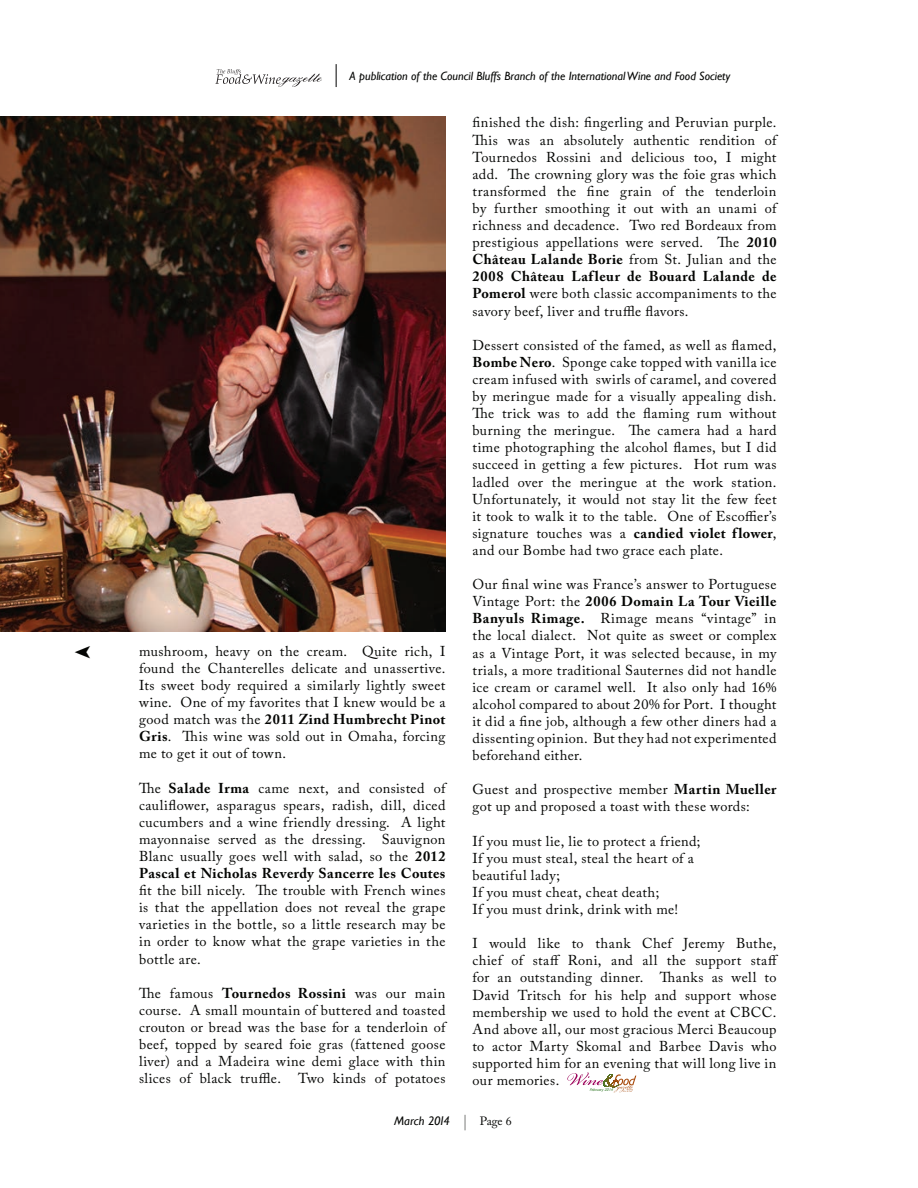
<style>
.page{position:relative;width:918px;height:1188px;background:#fff}
.page>*{position:absolute;margin:0;border:0;box-sizing:border-box;transform-origin:0 0}
.Body{font:14.25px/17.1px "Adobe Caslon Pro";letter-spacing:.025em;color:#040503;text-align:justify}
.t1{font:italic 12.3px "Gill Sans";color:#040503}
.t2{font:italic 12px "Gill Sans";color:#040503}
.t3{font:italic 4.05px "Gill Sans";color:#357b2b}
.s1{font-weight:700}
.s2{font-family:"Helvetica Neue";font-weight:100;font-style:normal;font-size:15.45px}
.s3{font-family:"Adobe Caslon Pro";font-style:normal;font-size:12px}
</style>
<div class="page">
<svg style="left:567px;top:1072px;width:69px;height:21px"></svg>
<img style="left:0;top:117px;width:446px;height:515px">
<svg style="left:215px;top:69px;width:107px;height:18px"></svg>
<svg style="left:336px;top:64px;width:1px;height:23px"></svg>
<p class="t2" style="left:350px;top:69px;width:382px">A publication of the Council Bluffs Branch of the International Wine and Food Society</p>
<p class="Body" style="left:139px;top:642px;width:308px">mushroom, heavy on the cream. Quite rich, I found the Chanterelles delicate and unassertive.<br>Its sweet body required a similarly lightly sweet wine. One of my favorites that I knew would be a good match was the <span class="s1">2011 Zind Humbrecht Pinot Gris</span>. This wine was sold out in Omaha, forcing me to get it out of town.</p>
<p class="Body" style="left:139px;top:779px;width:308px">The <span class="s1">Salade Irma</span> came next, and consisted of cauliflower, asparagus spears, radish, dill, diced cucumbers and a wine friendly dressing. A light mayonnaise served as the dressing. Sauvignon Blanc usually goes well with salad, so the <span class="s1">2012<br>Pascal et Nicholas Reverdy Sancerre les Coutes </span>fit the bill nicely. The trouble with French wines is that the appellation does not reveal the grape varieties in the bottle, so a little research may be in order to know what the grape varieties in the bottle are.</p>
<p class="Body" style="left:139px;top:984px;width:308px">The famous <span class="s1">Tournedos Rossini</span> was our main course. A small mountain of buttered and toasted crouton or bread was the base for a tenderloin of beef, topped by seared foie gras (fattened goose liver) and a Madeira wine demi glace with thin slices of black truffle. Two kinds of potatoes</p>
<p class="Body" style="left:472px;top:114px;width:306px">finished the dish: fingerling and Peruvian purple.<br>This was an absolutely authentic rendition of Tournedos Rossini and delicious too, I might add. The crowning glory was the foie gras which transformed the fine grain of the tenderloin by further smoothing it out with an unami of richness and decadence. Two red Bordeaux from prestigious appellations were served. The <span class="s1">2010<br>Château Lalande Borie</span> from St. Julian and the <span class="s1">2008 Château Lafleur de Bouard Lalande de Pomerol</span> were both classic accompaniments to the savory beef, liver and truffle flavors.</p>
<p class="Body" style="left:472px;top:336px;width:306px">Dessert consisted of the famed, as well as flamed, <span class="s1">Bombe Nero</span>. Sponge cake topped with vanilla ice cream infused with swirls of caramel, and covered by meringue made for a visually appealing dish.<br>The trick was to add the flaming rum without burning the meringue. The camera had a hard time photographing the alcohol flames, but I did succeed in getting a few pictures. Hot rum was ladled over the meringue at the work station.<br>Unfortunately, it would not stay lit the few feet it took to walk it to the table. One of Escoffier’s signature touches was a <span class="s1">candied violet flower</span>, and our Bombe had two grace each plate.</p>
<p class="Body" style="left:472px;top:576px;width:306px">Our final wine was France’s answer to Portuguese Vintage Port: the <span class="s1">2006 Domain La Tour Vieille Banyuls Rimage.</span> Rimage means “vintage” in the local dialect. Not quite as sweet or complex as a Vintage Port, it was selected because, in my trials, a more traditional Sauternes did not handle ice cream or caramel well. It also only had 16% alcohol compared to about 20% for Port. I thought it did a fine job, although a few other diners had a dissenting opinion. But they had not experimented beforehand either.</p>
<p class="Body" style="left:472px;top:781px;width:306px">Guest and prospective member <span class="s1">Martin Mueller </span>got up and proposed a toast with these words:</p>
<p class="Body" style="left:472px;top:832px;width:230px;text-align:left">If you must lie, lie to protect a friend;<br>If you must steal, steal the heart of a beautiful lady;<br>If you must cheat, cheat death;<br>If you must drink, drink with me!</p>
<p class="Body" style="left:472px;top:935px;width:307px;text-align:left">I would like to thank Chef Jeremy Buthe, chief of staff Roni, and all the support staff for an outstanding dinner. Thanks as well to David Tritsch for his help and support whose membership we used to hold the event at CBCC.<br>And above all, our most gracious Merci Beaucoup to actor Marty Skomal and Barbee Davis who supported him for an evening that will long live in our memories.</p>
<p class="t3" style="left:590px;top:1088px;width:26px">February 2014</p>
<p class="t1" style="left:394px;top:1114px;width:119px">March 2014 <span class="s2">|</span> <span class="s3">Page 6</span></p>
</div>
